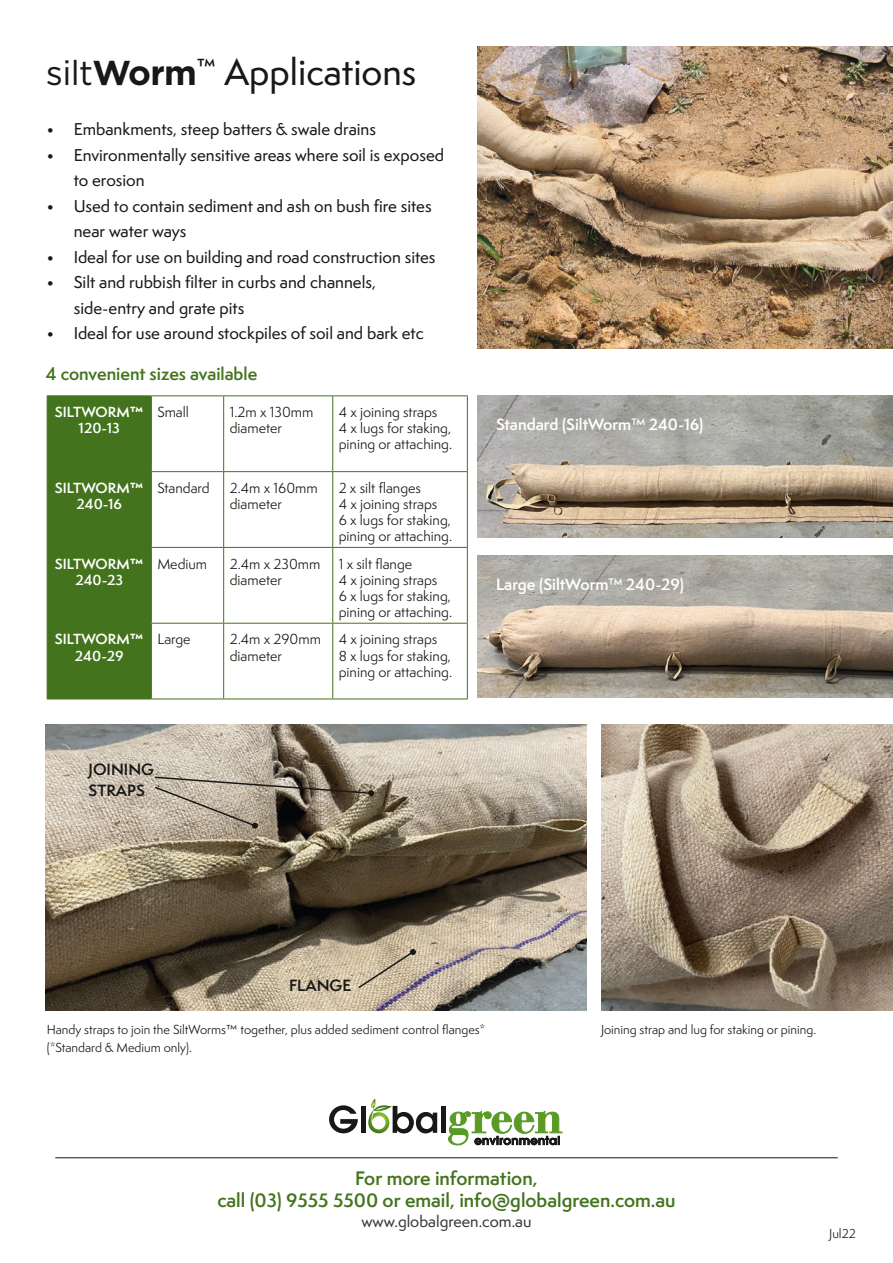
<style>
.page{position:relative;width:893px;height:1263px;background:#fff}
.page>*{position:absolute;margin:0;border:0;box-sizing:border-box;transform-origin:0 0}
.t1{font:500 34.5px "Semplicita Pro";color:#181817}
.t2{font:600 18px/22.5px "Semplicita Pro";color:#43731c;text-align:center}
.t3{font:600 16.5px "Semplicita Pro";color:#43731c}
.t4{font:500 15.75px/25.5px "Semplicita Pro";color:#181817}
.t5{font:600 15px "Semplicita Pro";color:#fff}
.t6{font:500 15px "Semplicita Pro";color:#3a3938}
.t7{font:600 15px "Semplicita Pro";color:#181817}
.t8{font:13.5px/16.2px "Semplicita Pro";color:#181817}
.t9{font:600 13.5px/16.2px "Semplicita Pro";color:#fff;text-align:center}
.t10{font:12px/18px "Semplicita Pro";color:#181817}
.s1{font-family:"Gotham";font-weight:400}
.s2{font-family:"Gotham";font-weight:700}
</style>
<div class="page">
<img style="left:478px;top:47px;width:415px;height:302px">
<svg style="left:329px;top:1105px;width:29px;height:28px"></svg>
<hr style="left:361px;top:1106px;width:4px;height:27px;background:#181817">
<div style="left:441px;top:1106px;width:5px;height:27px;background:#181817"></div>
<svg style="left:368px;top:1098px;width:69px;height:35px"></svg>
<svg style="left:448px;top:1111px;width:114px;height:34px"></svg>
<img style="left:46px;top:724px;width:540px;height:286px">
<img style="left:601px;top:724px;width:292px;height:286px">
<div style="left:48px;top:396px;width:103px;height:303px;background:#43731c"></div>
<svg style="left:152px;top:396px;width:315px;height:303px"></svg>
<hr style="left:47px;top:395px;width:104px;height:1px;background:#43731c">
<hr style="left:47px;top:396px;width:1px;height:75px;background:#43731c">
<hr style="left:151px;top:395px;width:73px;height:1px;background:#43731c">
<hr style="left:151px;top:396px;width:1px;height:75px;background:#43731c">
<hr style="left:224px;top:395px;width:109px;height:1px;background:#43731c">
<hr style="left:223px;top:396px;width:1px;height:75px;background:#43731c">
<hr style="left:333px;top:395px;width:135px;height:1px;background:#43731c">
<hr style="left:332px;top:396px;width:1px;height:75px;background:#43731c">
<hr style="left:467px;top:396px;width:1px;height:75px;background:#43731c">
<hr style="left:47px;top:471px;width:104px;height:1px;background:#43731c">
<hr style="left:47px;top:472px;width:1px;height:75px;background:#43731c">
<hr style="left:151px;top:471px;width:73px;height:1px;background:#43731c">
<hr style="left:151px;top:472px;width:1px;height:75px;background:#43731c">
<hr style="left:224px;top:471px;width:109px;height:1px;background:#43731c">
<hr style="left:223px;top:472px;width:1px;height:75px;background:#43731c">
<hr style="left:333px;top:471px;width:135px;height:1px;background:#43731c">
<hr style="left:332px;top:472px;width:1px;height:75px;background:#43731c">
<hr style="left:467px;top:472px;width:1px;height:75px;background:#43731c">
<hr style="left:47px;top:547px;width:104px;height:1px;background:#43731c">
<hr style="left:47px;top:548px;width:1px;height:75px;background:#43731c">
<hr style="left:151px;top:547px;width:73px;height:1px;background:#43731c">
<hr style="left:151px;top:548px;width:1px;height:75px;background:#43731c">
<hr style="left:224px;top:547px;width:109px;height:1px;background:#43731c">
<hr style="left:223px;top:548px;width:1px;height:75px;background:#43731c">
<hr style="left:333px;top:547px;width:135px;height:1px;background:#43731c">
<hr style="left:332px;top:548px;width:1px;height:75px;background:#43731c">
<hr style="left:467px;top:548px;width:1px;height:75px;background:#43731c">
<hr style="left:47px;top:623px;width:104px;height:1px;background:#43731c">
<hr style="left:47px;top:624px;width:1px;height:75px;background:#43731c">
<hr style="left:151px;top:623px;width:73px;height:1px;background:#43731c">
<hr style="left:151px;top:624px;width:1px;height:75px;background:#43731c">
<hr style="left:224px;top:623px;width:109px;height:1px;background:#43731c">
<hr style="left:223px;top:624px;width:1px;height:75px;background:#43731c">
<hr style="left:333px;top:623px;width:135px;height:1px;background:#43731c">
<hr style="left:332px;top:624px;width:1px;height:75px;background:#43731c">
<hr style="left:467px;top:624px;width:1px;height:75px;background:#43731c">
<hr style="left:47px;top:699px;width:104px;height:1px;background:#43731c">
<hr style="left:151px;top:699px;width:73px;height:1px;background:#43731c">
<hr style="left:224px;top:699px;width:109px;height:1px;background:#43731c">
<hr style="left:333px;top:699px;width:135px;height:1px;background:#43731c">
<img style="left:478px;top:395px;width:415px;height:143px">
<img style="left:478px;top:555px;width:415px;height:143px">
<svg style="left:357px;top:949px;width:59px;height:41px;background:#c1b298"></svg>
<svg style="left:153px;top:776px;width:221px;height:53px;background:#978c7c"></svg>
<hr style="left:55px;top:1157px;width:783px;height:1px;background:#181817">
<p class="t1" style="left:46px;top:48px;width:372px"><span class="s1">silt</span><span class="s2">Worm</span><sup>™</sup> Applications</p>
<p class="t4" style="left:47px;top:117px;width:331px">• Embankments, steep batters &amp; swale drains</p>
<p class="t4" style="left:74px;top:142px;width:372px;text-indent:-27px">• Environmentally sensitive areas where soil is exposed to erosion</p>
<p class="t4" style="left:74px;top:193px;width:359px;text-indent:-27px">• Used to contain sediment and ash on bush fire sites near water ways</p>
<p class="t4" style="left:47px;top:244px;width:390px">• Ideal for use on building and road construction sites</p>
<p class="t4" style="left:74px;top:270px;width:304px;text-indent:-27px">• Silt and rubbish filter in curbs and channels, side-entry and grate pits</p>
<p class="t4" style="left:47px;top:321px;width:379px">• Ideal for use around stockpiles of soil and bark etc</p>
<p class="t3" style="left:46px;top:362px;width:213px">4 convenient sizes available</p>
<p class="t9" style="left:55px;top:404px;width:90px">SILTWORM™<br>120-13</p>
<p class="t8" style="left:157px;top:404px;width:33px">Small</p>
<p class="t8" style="left:230px;top:404px;width:85px">1.2m x 130mm diameter</p>
<p class="t8" style="left:339px;top:404px;width:100px">4 x joining straps</p>
<p class="t8" style="left:339px;top:420px;width:115px">4 x lugs for staking, pining or attaching.</p>
<p class="t9" style="left:55px;top:479px;width:90px">SILTWORM™<br>240-16</p>
<p class="t8" style="left:157px;top:479px;width:54px">Standard</p>
<p class="t8" style="left:230px;top:479px;width:90px">2.4m x 160mm diameter</p>
<p class="t8" style="left:339px;top:479px;width:84px">2 x silt flanges</p>
<p class="t8" style="left:339px;top:496px;width:100px">4 x joining straps</p>
<p class="t8" style="left:339px;top:512px;width:115px">6 x lugs for staking, pining or attaching.</p>
<p class="t9" style="left:55px;top:555px;width:90px">SILTWORM™<br>240-23</p>
<p class="t8" style="left:157px;top:555px;width:51px">Medium</p>
<p class="t8" style="left:230px;top:555px;width:92px">2.4m x 230mm</p>
<p class="t8" style="left:230px;top:571px;width:54px">diameter</p>
<p class="t9" style="left:55px;top:631px;width:90px">SILTWORM™<br>240-29</p>
<p class="t8" style="left:157px;top:631px;width:35px">Large</p>
<p class="t8" style="left:230px;top:631px;width:93px">2.4m x 290mm</p>
<p class="t8" style="left:230px;top:647px;width:54px">diameter</p>
<p class="t8" style="left:339px;top:555px;width:75px">1 x silt flange</p>
<p class="t8" style="left:339px;top:571px;width:100px">4 x joining straps</p>
<p class="t8" style="left:339px;top:588px;width:115px">6 x lugs for staking, pining or attaching.</p>
<p class="t8" style="left:339px;top:631px;width:100px">4 x joining straps</p>
<p class="t8" style="left:339px;top:647px;width:115px">8 x lugs for staking, pining or attaching.</p>
<p class="t7" style="left:89px;top:759px;width:67px">JOINING</p>
<p class="t7" style="left:89px;top:780px;width:58px">STRAPS</p>
<p class="t5" style="left:496px;top:414px;width:209px">Standard (SiltWorm<sup>TM</sup> 240-16)</p>
<p class="t5" style="left:496px;top:574px;width:189px">Large (SiltWorm<sup>TM</sup> 240-29)</p>
<p class="t7" style="left:289px;top:974px;width:64px">FLANGE</p>
<p class="t10" style="left:47px;top:1020px;width:440px">Handy straps to join the SiltWorms™ together, plus added sediment control flanges* (*Standard &amp; Medium only).</p>
<p class="t10" style="left:601px;top:1020px;width:217px">Joining strap and lug for staking or pining.</p>
<p class="t2" style="left:217px;top:1166px;width:460px">For more information,<br>call (03) 9555 5500 or email, info@globalgreen.com.au</p>
<p class="t6" style="left:361px;top:1210px;width:172px">www.globalgreen.com.au</p>
<p class="t10" style="left:829px;top:1224px;width:28px">Jul22</p>
</div>
